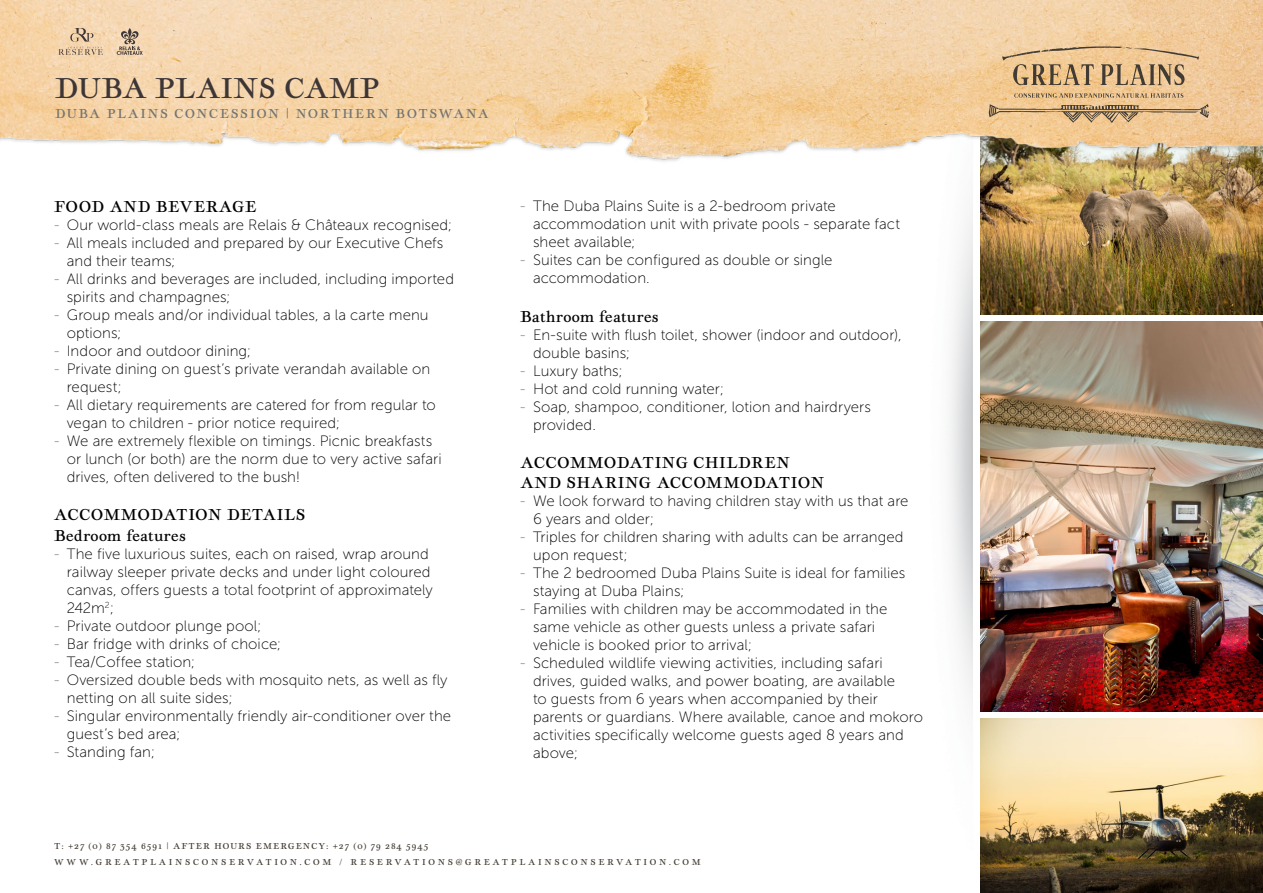
<style>
.page{position:relative;width:1263px;height:893px;background:#fff}
.page>*{position:absolute;margin:0;border:0;box-sizing:border-box;transform-origin:0 0}
.t1{font:30px "Geographica";letter-spacing:.02em;color:#3d3636}
.t2{font:16.5px/21px "Geographica";letter-spacing:.04em;color:#000}
.t3{font:16.5px "Geographica";letter-spacing:.02em;color:#000}
.t4{font:15px/18px "Museo Sans 100";letter-spacing:.005em;color:#000}
.t5{font:13.5px "Geographica";letter-spacing:.12em;color:#737471}
.t6{font:9px/16.5px "Geographica";letter-spacing:.3em;color:#413b33}
.s1{color:#737471}
</style>
<div class="page">
<img style="left:949px;top:203px;width:33px;height:516px">
<img style="left:980px;top:175px;width:283px;height:140px">
<img style="left:980px;top:719px;width:283px;height:174px">
<img style="left:980px;top:322px;width:283px;height:390px">
<img style="left:0;top:0;width:1263px;height:175px">
<svg style="left:1014px;top:93px;width:169px;height:5px"></svg>
<svg style="left:989px;top:104px;width:220px;height:19px;background:#ccab80"></svg>
<svg style="left:1002px;top:46px;width:197px;height:39px;background:#d0af83"></svg>
<svg style="left:117px;top:28px;width:26px;height:27px"></svg>
<svg style="left:59px;top:28px;width:44px;height:27px"></svg>
<h1 class="t1" style="left:55px;top:70px;width:325px">DUBA PLAINS CAMP</h1>
<p class="t5" style="left:55px;top:105px;width:435px">DUBA PLAINS CONCESSION | NORTHERN BOTSWANA</p>
<p class="t2" style="left:54px;top:196px;width:204px">FOOD AND BEVERAGE</p>
<p class="t4" style="left:54px;top:216px;width:400px"><span class="s1">-</span> Our world-class meals are Relais &amp; Châteaux recognised;</p>
<p class="t4" style="left:67px;top:234px;width:378px;text-indent:-13px"><span class="s1">-</span> All meals included and prepared by our Executive Chefs and their teams;</p>
<p class="t4" style="left:67px;top:270px;width:389px;text-indent:-13px"><span class="s1">-</span> All drinks and beverages are included, including imported spirits and champagnes;</p>
<p class="t4" style="left:67px;top:306px;width:363px;text-indent:-13px"><span class="s1">-</span> Group meals and/or individual tables, a la carte menu options;</p>
<p class="t4" style="left:54px;top:342px;width:199px"><span class="s1">-</span> Indoor and outdoor dining;</p>
<p class="t4" style="left:67px;top:360px;width:365px;text-indent:-13px"><span class="s1">-</span> Private dining on guest’s private verandah available on request;</p>
<p class="t4" style="left:67px;top:396px;width:370px;text-indent:-13px"><span class="s1">-</span> All dietary requirements are catered for from regular to vegan to children - prior notice required;</p>
<p class="t4" style="left:67px;top:432px;width:376px;text-indent:-13px"><span class="s1">-</span> We are extremely flexible on timings. Picnic breakfasts or lunch (or both) are the norm due to very active safari drives, often delivered to the bush!</p>
<p class="t2" style="left:54px;top:503px;width:253px">ACCOMMODATION DETAILS<br>Bedroom features</p>
<p class="t4" style="left:67px;top:545px;width:368px;text-indent:-13px"><span class="s1">-</span> The five luxurious suites, each on raised, wrap around railway sleeper private decks and under light coloured canvas, offers guests a total footprint of approximately 242m<sup>2</sup>;</p>
<p class="t4" style="left:54px;top:617px;width:209px"><span class="s1">-</span> Private outdoor plunge pool;</p>
<p class="t4" style="left:54px;top:635px;width:229px"><span class="s1">-</span> Bar fridge with drinks of choice;</p>
<p class="t4" style="left:54px;top:653px;width:143px"><span class="s1">-</span> Tea/Coffee station;</p>
<p class="t4" style="left:67px;top:671px;width:382px;text-indent:-13px"><span class="s1">-</span> Oversized double beds with mosquito nets, as well as fly netting on all suite sides;</p>
<p class="t4" style="left:67px;top:707px;width:386px;text-indent:-13px"><span class="s1">-</span> Singular environmentally friendly air-conditioner over the guest’s bed area;</p>
<p class="t4" style="left:54px;top:743px;width:103px"><span class="s1">-</span> Standing fan;</p>
<p class="t4" style="left:533px;top:197px;width:368px;text-indent:-13px"><span class="s1">-</span> The Duba Plains Suite is a 2-bedroom private accommodation unit with private pools - separate fact sheet available;</p>
<p class="t4" style="left:533px;top:251px;width:301px;text-indent:-13px"><span class="s1">-</span> Suites can be configured as double or single accommodation.</p>
<p class="t3" style="left:520px;top:307px;width:140px">Bathroom features</p>
<p class="t4" style="left:533px;top:326px;width:370px;text-indent:-13px"><span class="s1">-</span> En-suite with flush toilet, shower (indoor and outdoor), double basins;</p>
<p class="t4" style="left:520px;top:362px;width:104px"><span class="s1">-</span> Luxury baths;</p>
<p class="t4" style="left:520px;top:380px;width:205px"><span class="s1">-</span> Hot and cold running water;</p>
<p class="t4" style="left:533px;top:398px;width:339px;text-indent:-13px"><span class="s1">-</span> Soap, shampoo, conditioner, lotion and hairdryers provided.</p>
<p class="t2" style="left:520px;top:453px;width:305px;line-height:19.8px">ACCOMMODATING CHILDREN<br>AND SHARING ACCOMMODATION</p>
<p class="t4" style="left:533px;top:492px;width:377px;text-indent:-13px"><span class="s1">-</span> We look forward to having children stay with us that are<br>6 years and older;</p>
<p class="t4" style="left:533px;top:528px;width:372px;text-indent:-13px"><span class="s1">-</span> Triples for children sharing with adults can be arranged upon request;</p>
<p class="t4" style="left:533px;top:564px;width:374px;text-indent:-13px"><span class="s1">-</span> The 2 bedroomed Duba Plains Suite is ideal for families staying at Duba Plains;</p>
<p class="t4" style="left:533px;top:600px;width:356px;text-indent:-13px"><span class="s1">-</span> Families with children may be accommodated in the same vehicle as other guests unless a private safari vehicle is booked prior to arrival;</p>
<p class="t4" style="left:533px;top:654px;width:391px;text-indent:-13px"><span class="s1">-</span> Scheduled wildlife viewing activities, including safari drives, guided walks, and power boating, are available<br>to guests from 6 years when accompanied by their parents or guardians. Where available, canoe and mokoro activities specifically welcome guests aged 8 years and above;</p>
<p class="t6" style="left:54px;top:837px;width:648px">T: +27 (0) 87 354 6591 | AFTER HOURS EMERGENCY: +27 (0) 79 284 5945<br>WWW.GREATPLAINSCONSERVATION.COM / RESERVATIONS@GREATPLAINSCONSERVATION.COM</p>
</div>
